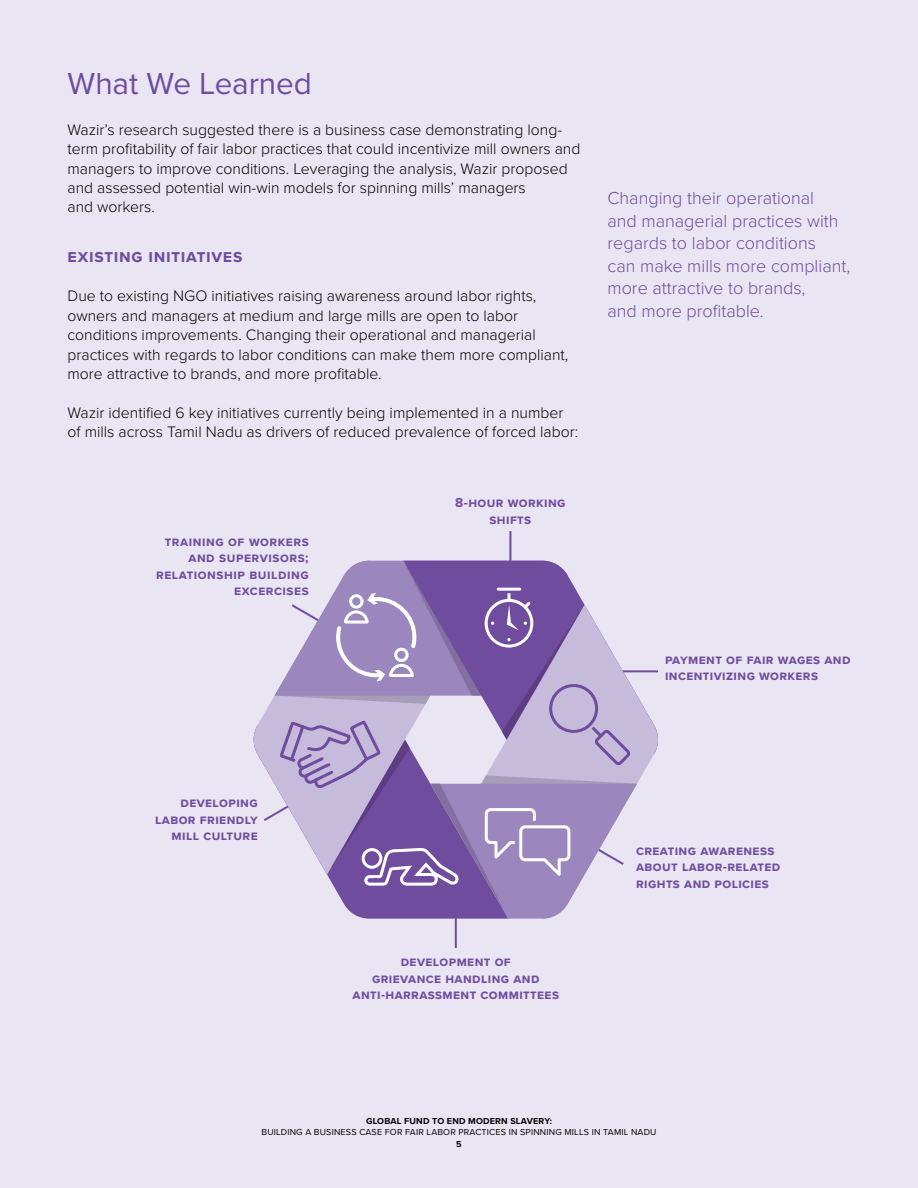
<style>
.page{position:relative;width:918px;height:1188px;background:#e9e5f2}
.page>*{position:absolute;margin:0;border:0;box-sizing:border-box;transform-origin:0 0}
.t1{font:31.5px "Proxima Nova";letter-spacing:-.005em;color:#704c9f}
.t2{font:300 18px/22.5px "Proxima Nova";color:#704c9f}
.t3{font:700 18px "Proxima Nova";letter-spacing:.035em;color:#704c9f}
.t4{font:300 15.75px/19.5px "Proxima Nova";color:#000}
.t5{font:700 13.5px/16.5px "Proxima Nova";letter-spacing:.03em;color:#704c9f;text-align:center}
.t6{font:9px "Proxima Nova";letter-spacing:.02em;color:#000}
.t7{font:700 9px "Proxima Nova";letter-spacing:.02em;color:#000}
</style>
<div class="page">
<hr style="left:509px;top:531px;width:2px;height:37px;background:#704c9f">
<hr style="left:455px;top:911px;width:2px;height:37px;background:#704c9f">
<svg style="left:254px;top:561px;width:404px;height:358px"></svg>
<h1 class="t1" style="left:68px;top:60px;width:246px">What We Learned</h1>
<p class="t4" style="left:68px;top:119px;width:514px">Wazir’s research suggested there is a business case demonstrating long&shy;term profitability of fair labor practices that could incentivize mill owners and managers to improve conditions. Leveraging the analysis, Wazir proposed and assessed potential win-win models for spinning mills’ managers<br>and workers.</p>
<p class="t3" style="left:68px;top:243px;width:176px">existing initiatives</p>
<p class="t4" style="left:68px;top:285px;width:502px">Due to existing NGO initiatives raising awareness around labor rights, owners and managers at medium and large mills are open to labor conditions improvements. Changing their operational and managerial practices with regards to labor conditions can make them more compliant, more attractive to brands, and more profitable.</p>
<p class="t4" style="left:68px;top:402px;width:512px">Wazir identified 6 key initiatives currently being implemented in a number of mills across Tamil Nadu as drivers of reduced prevalence of forced labor:</p>
<p class="t5" style="left:156px;top:533px;width:154px;text-align:right">training of workers and supervisors; relationship building excercises</p>
<p class="t5" style="left:455px;top:494px;width:112px">8-hour working shifts</p>
<p class="t2" style="left:608px;top:186px;width:244px">Changing their operational<br>and managerial practices with regards to labor conditions<br>can make mills more compliant, more attractive to brands,<br>and more profitable.</p>
<p class="t5" style="left:665px;top:651px;width:187px;text-align:left">payment of fair wages and incentivizing workers</p>
<p class="t5" style="left:155px;top:794px;width:104px;text-align:right">developing labor friendly mill culture</p>
<p class="t5" style="left:353px;top:953px;width:208px">development of<br>grievance handling and anti-harrassment committees</p>
<p class="t5" style="left:636px;top:842px;width:146px;text-align:left">creating awareness about labor-related rights and policies</p>
<p class="t7" style="left:366px;top:1114px;width:187px">GLOBAL FUND TO END MODERN SLAVERY:</p>
<p class="t6" style="left:262px;top:1126px;width:397px">BUILDING A BUSINESS CASE FOR FAIR LABOR PRACTICES IN SPINNING MILLS IN TAMIL NADU</p>
<p class="t7" style="left:456px;top:1138px;width:7px">5</p>
</div>
